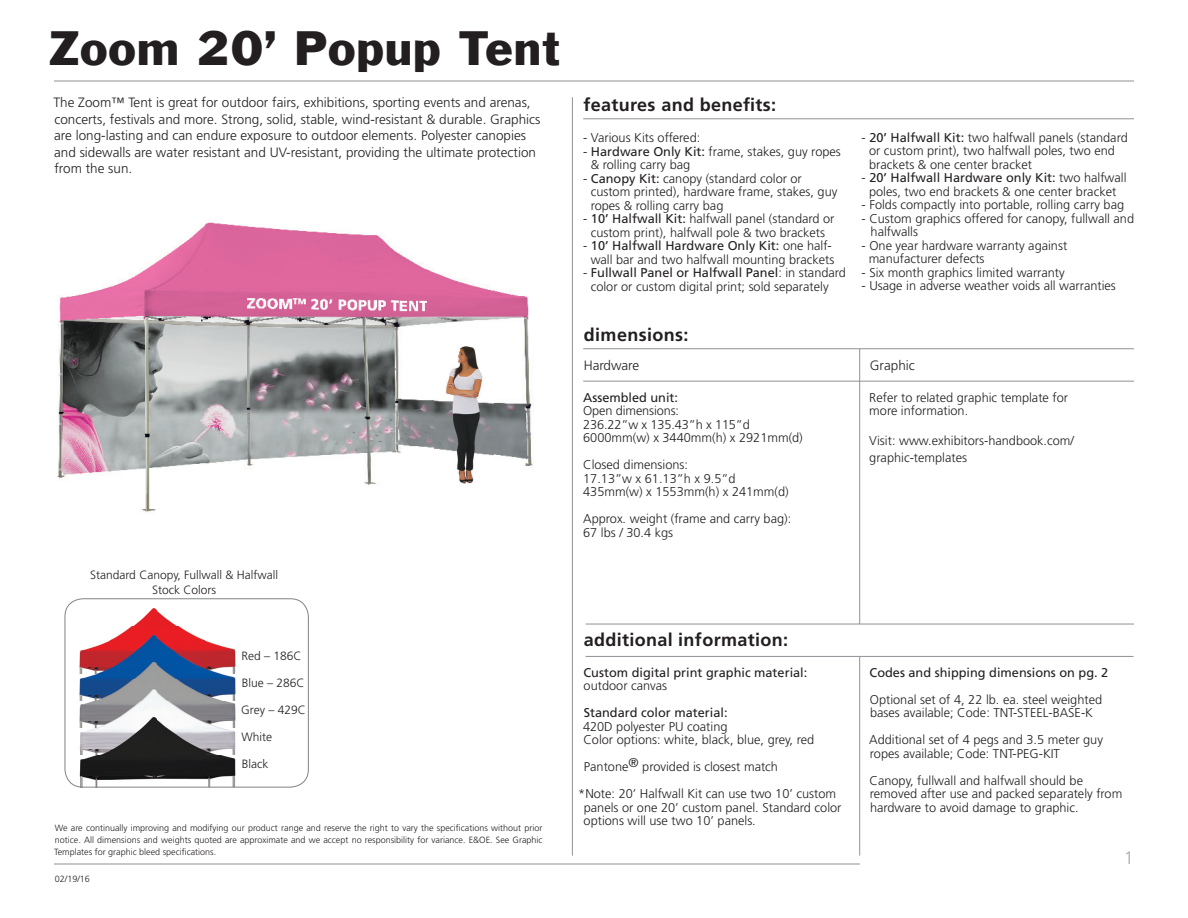
<style>
.page{position:relative;width:1188px;height:918px;background:#fff}
.page>*{position:absolute;margin:0;border:0;box-sizing:border-box;transform-origin:0 0}
.t1{font:45px "Franklin Gothic LT";letter-spacing:.02em;color:#231f20}
.t2{font:700 18px "Frutiger LT Std";letter-spacing:.02em;color:#231f20}
.t3{font:300 18px "Frutiger LT Std";color:#a8a9ad}
.t4{font:300 13.5px/16.5px "Frutiger LT Std";color:#231f20}
.t5{font:300 12.75px/13.5px "Frutiger LT Std";color:#231f20}
.t6{font:12.75px "Frutiger LT Std";color:#231f20}
.t7{font:300 12px/14.4px "Frutiger LT Std";color:#231f20;text-align:center}
.t8{font:300 9px/12px "Frutiger LT Std";color:#231f20;text-align:justify}
.s1{font-weight:400}
</style>
<div class="page">
<hr style="left:54px;top:81px;width:1080px;height:1px;background:#8f9194">
<hr style="left:583px;top:349px;width:551px;height:1px;background:#8f9194">
<hr style="left:583px;top:381px;width:551px;height:1px;background:#8f9194">
<hr style="left:859px;top:349px;width:1px;height:275px;background:#8f9194">
<hr style="left:583px;top:119px;width:551px;height:1px;background:#8f9194">
<hr style="left:572px;top:97px;width:1px;height:759px;background:#8f9194">
<hr style="left:54px;top:864px;width:806px;height:1px;background:#8f9194">
<hr style="left:859px;top:657px;width:1px;height:199px;background:#8f9194">
<hr style="left:586px;top:624px;width:548px;height:1px;background:#8f9194">
<hr style="left:586px;top:656px;width:548px;height:1px;background:#8f9194">
<img style="left:57px;top:222px;width:476px;height:290px">
<img style="left:435px;top:343px;width:59px;height:144px">
<img style="left:64px;top:599px;width:15px;height:27px">
<img style="left:110px;top:608px;width:126px;height:44px">
<img style="left:64px;top:626px;width:46px;height:129px">
<img style="left:110px;top:674px;width:96px;height:6px">
<img style="left:206px;top:674px;width:30px;height:73px">
<img style="left:64px;top:652px;width:172px;height:22px">
<img style="left:110px;top:701px;width:96px;height:6px">
<img style="left:64px;top:680px;width:172px;height:21px">
<img style="left:64px;top:755px;width:142px;height:32px">
<img style="left:206px;top:747px;width:30px;height:38px">
<img style="left:110px;top:728px;width:96px;height:27px">
<img style="left:64px;top:707px;width:172px;height:21px">
<div style="left:65px;top:599px;width:244px;height:188px;border:1px solid #808285;border-radius:18px"></div>
<h1 class="t1" style="left:49px;top:19px;width:512px">Zoom 20’ Popup Tent</h1>
<p class="t4" style="left:54px;top:95px;width:488px">The Zoom™ Tent is great for outdoor fairs, exhibitions, sporting events and arenas, concerts, festivals and more. Strong, solid, stable, wind-resistant &amp; durable. Graphics are long-lasting and can endure exposure to outdoor elements. Polyester canopies and sidewalls are water resistant and UV-resistant, providing the ultimate protection from the sun.</p>
<h2 class="t2" style="left:583px;top:94px;width:194px">features and benefits:</h2>
<p class="t5" style="left:583px;top:131px;width:119px">- Various Kits offered:</p>
<p class="t5" style="left:591px;top:145px;width:252px;text-indent:-7px">- <span class="s1">Hardware Only Kit:</span> frame, stakes, guy ropes &amp; rolling carry bag</p>
<p class="t5" style="left:591px;top:172px;width:248px;text-indent:-7px">- <span class="s1">Canopy Kit:</span> canopy (standard color or custom printed), hardware frame, stakes, guy ropes &amp; rolling carry bag</p>
<p class="t5" style="left:583px;top:213px;width:253px;text-align:center">- <span class="s1">10’ Halfwall Kit:</span> halfwall panel (standard or custom print), halfwall pole &amp; two brackets</p>
<p class="t5" style="left:583px;top:240px;width:253px;text-align:center">- <span class="s1">10’ Halfwall Hardware Only Kit:</span> one half&shy;wall bar and two halfwall mounting brackets</p>
<p class="t5" style="left:591px;top:267px;width:257px;text-indent:-8px">- <span class="s1">Fullwall Panel or Halfwall Panel</span>: in standard color or custom digital print; sold separately</p>
<p class="t5" style="left:869px;top:131px;width:260px;text-indent:-7px">- <span class="s1">20’ Halfwall Kit:</span> two halfwall panels (standard or custom print), two halfwall poles, two end brackets &amp; one center bracket</p>
<p class="t5" style="left:862px;top:171px;width:266px;text-align:center">- <span class="s1">20’ Halfwall Hardware only Kit:</span> two halfwall poles, two end brackets &amp; one center bracket</p>
<p class="t5" style="left:862px;top:198px;width:264px">- Folds compactly into portable, rolling carry bag</p>
<p class="t5" style="left:871px;top:212px;width:265px;text-indent:-9px">- Custom graphics offered for canopy, fullwall and halfwalls</p>
<p class="t5" style="left:869px;top:239px;width:200px;text-indent:-7px">- One year hardware warranty against manufacturer defects</p>
<p class="t5" style="left:862px;top:266px;width:205px">- Six month graphics limited warranty</p>
<p class="t5" style="left:862px;top:279px;width:256px">- Usage in adverse weather voids all warranties</p>
<h2 class="t2" style="left:584px;top:324px;width:106px">dimensions:</h2>
<p class="t4" style="left:584px;top:357px;width:57px">Hardware</p>
<p class="t4" style="left:870px;top:357px;width:46px">Graphic</p>
<p class="t7" style="left:90px;top:568px;width:190px">Standard Canopy, Fullwall &amp; Halfwall<br>Stock Colors</p>
<p class="t7" style="left:242px;top:649px;width:62px">Red – 186C</p>
<p class="t7" style="left:242px;top:676px;width:64px">Blue – 286C</p>
<p class="t7" style="left:241px;top:703px;width:66px">Grey – 429C</p>
<p class="t7" style="left:242px;top:730px;width:32px">White</p>
<p class="t7" style="left:242px;top:757px;width:28px">Black</p>
<p class="t8" style="left:54px;top:822px;width:490px">We are continually improving and modifying our product range and reserve the right to vary the specifications without prior notice. All dimensions and weights quoted are approximate and we accept no responsibility for variance. E&amp;OE. See Graphic Templates for graphic bleed specifications.</p>
<p class="t8" style="left:55px;top:873px;width:37px">02/19/16</p>
<p class="t6" style="left:583px;top:390px;width:96px">Assembled unit:</p>
<p class="t5" style="left:583px;top:404px;width:221px">Open dimensions:<br>236.22”w x 135.43”h x 115”d<br>6000mm(w) x 3440mm(h) x 2921mm(d)</p>
<p class="t5" style="left:583px;top:458px;width:207px">Closed dimensions:<br>17.13”w x 61.13”h x 9.5”d<br>435mm(w) x 1553mm(h) x 241mm(d)</p>
<p class="t5" style="left:583px;top:512px;width:210px">Approx. weight (frame and carry bag):<br>67 lbs / 30.4 kgs</p>
<p class="t5" style="left:869px;top:391px;width:200px">Refer to related graphic template for more information.</p>
<p class="t5" style="left:869px;top:433px;width:206px;line-height:16.5px">Visit: www.exhibitors-handbook.com/ graphic-templates</p>
<h2 class="t2" style="left:584px;top:629px;width:206px">additional information:</h2>
<p class="t6" style="left:584px;top:665px;width:225px">Custom digital print graphic material:</p>
<p class="t5" style="left:584px;top:679px;width:85px">outdoor canvas</p>
<p class="t6" style="left:584px;top:706px;width:145px">Standard color material:</p>
<p class="t5" style="left:583px;top:720px;width:233px">420D polyester PU coating<br>Color options: white, black, blue, grey, red</p>
<p class="t5" style="left:578px;top:754px;width:259px;line-height:27px;text-indent:6px">Pantone® provided is closest match<br>*Note: 20’ Halfwall Kit can use two 10’ custom</p>
<p class="t5" style="left:584px;top:801px;width:259px">panels or one 20’ custom panel. Standard color options will use two 10’ panels.</p>
<p class="t6" style="left:870px;top:665px;width:240px">Codes and shipping dimensions on pg. 2</p>
<p class="t5" style="left:870px;top:693px;width:234px">Optional set of 4, 22 lb. ea. steel weighted bases available; Code: TNT-STEEL-BASE-K</p>
<p class="t5" style="left:869px;top:734px;width:235px">Additional set of 4 pegs and 3.5 meter guy ropes available; Code: TNT-PEG-KIT</p>
<p class="t5" style="left:870px;top:774px;width:254px">Canopy, fullwall and halfwall should be removed after use and packed separately from hardware to avoid damage to graphic.</p>
<h2 class="t3" style="left:1124px;top:848px;width:12px">1</h2>
</div>
